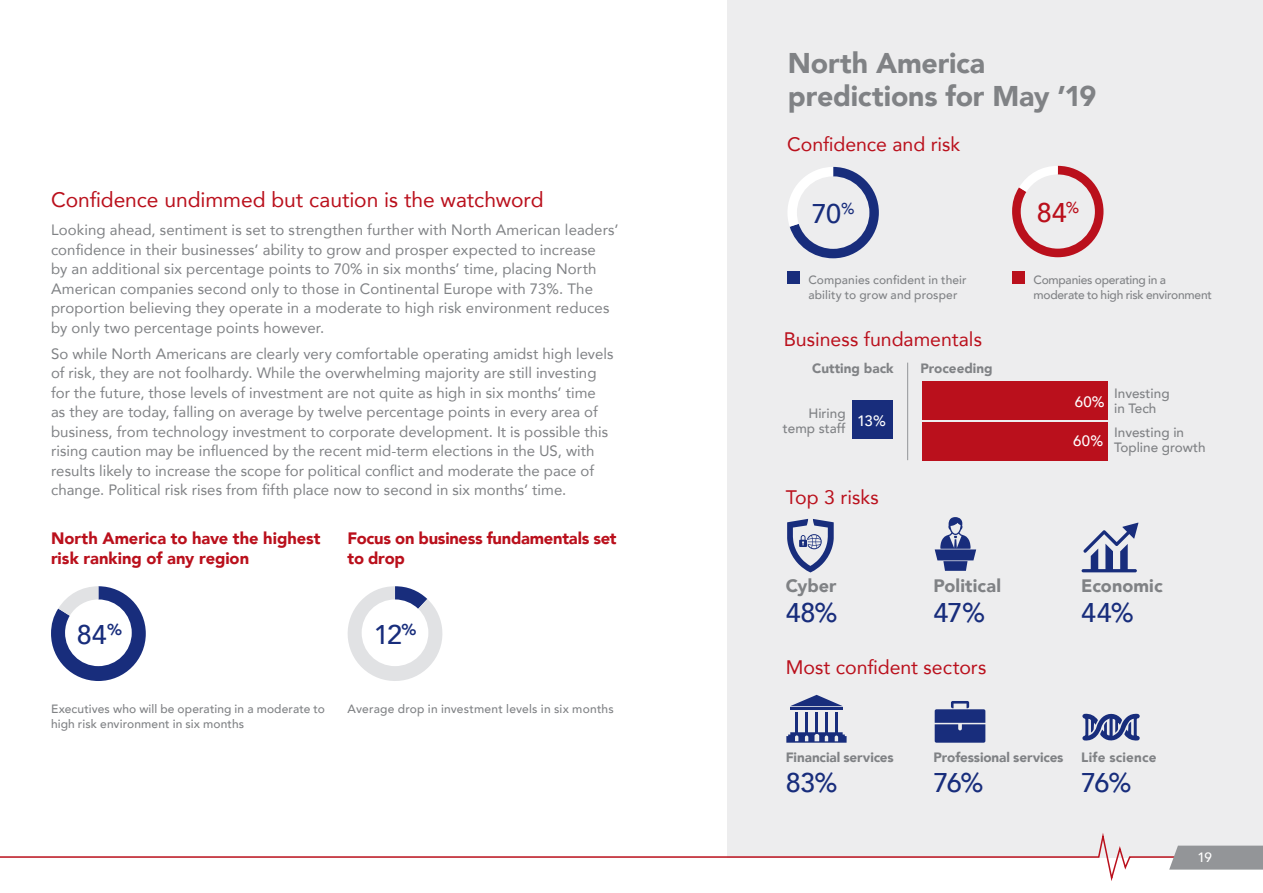
<style>
.page{position:relative;width:1263px;height:893px;background:#fff}
.page>*{position:absolute;margin:0;border:0;box-sizing:border-box;transform-origin:0 0}
.Fast_Facts_Text{font:900 28.5px/33px "Avenir LT Com";letter-spacing:-.005em;color:#808285}
.Blob_Percentage_Text{font:500 27px "Avenir LT Com";letter-spacing:-.03em;color:#182d7c}
.t1{font:500 27px "Avenir LT Com";color:#ba101c}
.Sub_Head_Text_Red{font:21px "Avenir LT Com";color:#ba101c}
.Red_Chart_Title{font:19.5px "Avenir LT Com";color:#ba101c}
.t2{font:900 18px "Avenir LT Com";letter-spacing:.005em;color:#808285}
.Red_Chart_Title-2{font:900 16.5px/19.5px "Avenir LT Com";letter-spacing:-.005em;color:#ba101c}
.Body_Text_Grey{font:15px/19.5px "Avenir LT Com";letter-spacing:.005em;color:#808285}
.t3{font:500 15px "Avenir LT Com";color:#fff}
.t4{font:900 13.5px "Avenir LT Com";color:#808285}
.t5{font:500 13.5px/15px "Avenir LT Com";color:#808285}
.t6{font:500 13.5px "Avenir LT Com";color:#fff}
.Legend{font:500 12px/15px "Avenir LT Com";letter-spacing:.01em;color:#808285}
.Legend-2{font:500 12px/15px "Avenir LT Com";letter-spacing:-.02em;color:#808285}
</style>
<div class="page">
<div style="left:727px;top:0;width:536px;height:858px;background:#ededee"></div>
<svg style="left:51px;top:586px;width:95px;height:95px"></svg>
<svg style="left:347px;top:586px;width:96px;height:95px"></svg>
<svg style="left:788px;top:167px;width:91px;height:91px"></svg>
<svg style="left:1012px;top:166px;width:91px;height:91px"></svg>
<div style="left:852px;top:401px;width:40px;height:38px;background:#182d7c"></div>
<div style="left:922px;top:423px;width:186px;height:38px;background:#ba101c"></div>
<div style="left:922px;top:382px;width:186px;height:38px;background:#ba101c"></div>
<hr style="left:907px;top:363px;width:1px;height:97px;background:#939598">
<svg style="left:787px;top:519px;width:47px;height:53px"></svg>
<svg style="left:1081px;top:523px;width:57px;height:49px"></svg>
<svg style="left:935px;top:517px;width:41px;height:54px"></svg>
<svg style="left:1082px;top:713px;width:58px;height:28px"></svg>
<hr style="left:790px;top:707px;width:53px;height:3px;background:#182d7c">
<hr style="left:795px;top:712px;width:3px;height:20px;background:#182d7c">
<hr style="left:805px;top:712px;width:3px;height:20px;background:#182d7c">
<hr style="left:815px;top:712px;width:3px;height:20px;background:#182d7c">
<hr style="left:825px;top:712px;width:3px;height:20px;background:#182d7c">
<hr style="left:835px;top:712px;width:3px;height:20px;background:#182d7c">
<svg style="left:791px;top:695px;width:51px;height:11px"></svg>
<svg style="left:786px;top:732px;width:60px;height:11px"></svg>
<svg style="left:935px;top:701px;width:50px;height:42px"></svg>
<div style="left:787px;top:271px;width:13px;height:13px;background:#182d7c"></div>
<div style="left:1012px;top:271px;width:13px;height:13px;background:#ba101c"></div>
<svg style="left:0;top:833px;width:1263px;height:48px"></svg>
<svg style="left:1169px;top:846px;width:94px;height:24px;background:#999a9d"></svg>
<p class="Sub_Head_Text_Red" style="left:51px;top:187px;width:494px">Confidence undimmed but caution is the watchword</p>
<p class="Body_Text_Grey" style="left:51px;top:220px;width:569px">Looking ahead, sentiment is set to strengthen further with North American leaders’ confidence in their businesses’ ability to grow and prosper expected to increase<br>by an additional six percentage points to 70% in six months’ time, placing North American companies second only to those in Continental Europe with 73%. The proportion believing they operate in a moderate to high risk environment reduces by only two percentage points however.</p>
<p class="Body_Text_Grey" style="left:51px;top:344px;width:564px">So while North Americans are clearly very comfortable operating amidst high levels of risk, they are not foolhardy. While the overwhelming majority are still investing for the future, those levels of investment are not quite as high in six months’ time as they are today, falling on average by twelve percentage points in every area of business, from technology investment to corporate development. It is possible this rising caution may be influenced by the recent mid-term elections in the US, with results likely to increase the scope for political conflict and moderate the pace of change. Political risk rises from fifth place now to second in six months’ time.</p>
<p class="Red_Chart_Title-2" style="left:51px;top:529px;width:271px">North America to have the highest risk ranking of any region</p>
<p class="Red_Chart_Title-2" style="left:348px;top:529px;width:270px">Focus on business fundamentals set to drop</p>
<p class="Blob_Percentage_Text" style="left:77px;top:618px;width:47px">84<sup>%</sup></p>
<p class="Blob_Percentage_Text" style="left:374px;top:618px;width:44px">12<sup>%</sup></p>
<p class="Legend" style="left:51px;top:701px;width:275px">Executives who will be operating in a moderate to</p>
<p class="Legend" style="left:348px;top:701px;width:268px">Average drop in investment levels in six months</p>
<p class="Legend" style="left:51px;top:716px;width:195px">high risk environment in six months</p>
<p class="Fast_Facts_Text" style="left:788px;top:46px;width:310px">North America predictions for May ’19</p>
<p class="Red_Chart_Title" style="left:787px;top:132px;width:175px">Confidence and risk</p>
<p class="Blob_Percentage_Text" style="left:812px;top:197px;width:44px">70<sup>%</sup></p>
<p class="t1" style="left:1037px;top:196px;width:44px">84<sup>%</sup></p>
<p class="Legend" style="left:808px;top:272px;width:160px">Companies confident in their ability to grow and prosper</p>
<p class="Legend-2" style="left:1033px;top:272px;width:180px">Companies operating in a moderate to high risk environment</p>
<p class="Red_Chart_Title" style="left:784px;top:328px;width:200px">Business fundamentals</p>
<p class="t4" style="left:812px;top:360px;width:83px">Cutting back</p>
<p class="t4" style="left:920px;top:360px;width:74px">Proceeding</p>
<p class="t3" style="left:857px;top:412px;width:30px">13%</p>
<p class="t5" style="left:783px;top:406px;width:64px;text-align:right">Hiring temp staff</p>
<p class="Red_Chart_Title" style="left:786px;top:485px;width:94px">Top 3 risks</p>
<p class="t2" style="left:786px;top:575px;width:52px">Cyber</p>
<p class="Blob_Percentage_Text" style="left:786px;top:596px;width:53px">48%</p>
<p class="t2" style="left:933px;top:575px;width:69px">Political</p>
<p class="Blob_Percentage_Text" style="left:933px;top:596px;width:53px">47%</p>
<p class="Red_Chart_Title" style="left:786px;top:655px;width:202px">Most confident sectors</p>
<p class="t3" style="left:1075px;top:393px;width:31px">60%</p>
<p class="t3" style="left:1073px;top:431px;width:31px">60%</p>
<p class="t5" style="left:1114px;top:386px;width:57px">Investing in Tech</p>
<p class="t5" style="left:1114px;top:425px;width:93px">Investing in<br>Topline growth</p>
<p class="t2" style="left:1081px;top:575px;width:83px">Economic</p>
<p class="Blob_Percentage_Text" style="left:1081px;top:596px;width:54px">44%</p>
<p class="t4" style="left:786px;top:749px;width:109px">Financial services</p>
<p class="Blob_Percentage_Text" style="left:786px;top:767px;width:53px">83%</p>
<p class="t4" style="left:933px;top:749px;width:131px">Professional services</p>
<p class="Blob_Percentage_Text" style="left:933px;top:767px;width:52px">76%</p>
<p class="t4" style="left:1081px;top:749px;width:77px">Life science</p>
<p class="Blob_Percentage_Text" style="left:1081px;top:767px;width:52px">76%</p>
<p class="t6" style="left:1197px;top:849px;width:16px">19</p>
</div>
